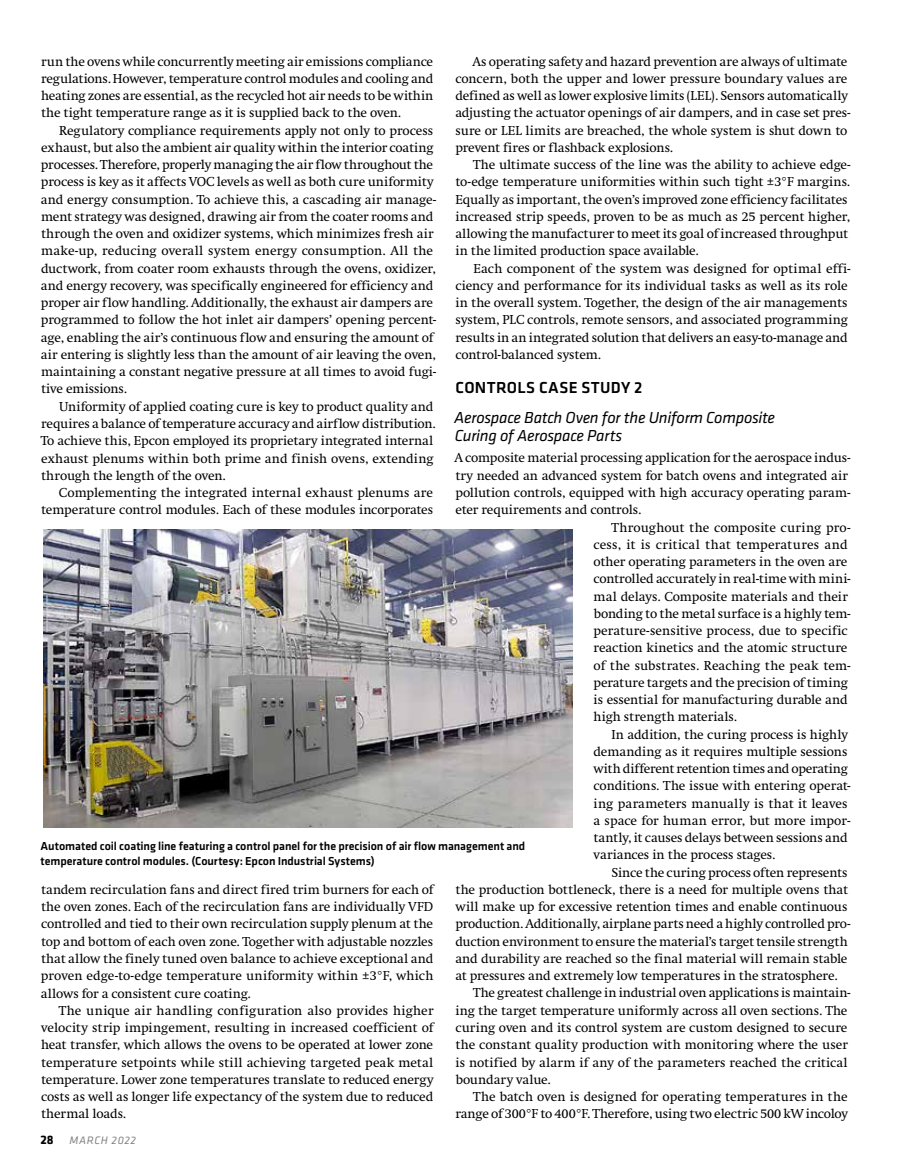
<style>
.page{position:relative;width:905px;height:1175px;background:#fff}
.page>*{position:absolute;margin:0;border:0;box-sizing:border-box;transform-origin:0 0}
.t1{font:italic 16.5px/17.2px "Klavika Basic";letter-spacing:-.015em;color:#000}
.t2{font:500 16.5px "Klavika Basic";letter-spacing:.02em;color:#000}
.t3{font:13.5px/17.2px "Swift";letter-spacing:-.005em;color:#000}
.t4{font:13.5px "Swift";letter-spacing:.015em;color:#000}
.t5{font:500 12px/15px "Klavika Basic";letter-spacing:-.005em;color:#000}
.t6{font:italic 11.25px "Klavika Basic";letter-spacing:.055em;color:#808285}
.s1{font-weight:700;font-style:normal;font-size:12.75px;color:#000}
</style>
<div class="page">
<img style="left:43px;top:530px;width:529px;height:297px">
<p class="t3" style="left:41px;top:53px;width:394px;text-align:justify">run the ovens while concurrently meeting air emissions compliance regulations. However, temperature control modules and cooling and heating zones are essential, as the recycled hot air needs to be within the tight temperature range as it is supplied back to the oven.</p>
<p class="t3" style="left:41px;top:122px;width:396px;text-indent:18px">Regulatory compliance requirements apply not only to process exhaust, but also the ambient air quality within the interior coating processes. Therefore, properly managing the air flow throughout the process is key as it affects VOC levels as well as both cure uniformity and energy consumption. To achieve this, a cascading air manage&shy;ment strategy was designed, drawing air from the coater rooms and through the oven and oxidizer systems, which minimizes fresh air make-up, reducing overall system energy consumption. All the ductwork, from coater room exhausts through the ovens, oxidizer, and energy recovery, was specifically engineered for efficiency and proper air flow handling. Additionally, the exhaust air dampers are programmed to follow the hot inlet air dampers’ opening percent&shy;age, enabling the air’s continuous flow and ensuring the amount of air entering is slightly less than the amount of air leaving the oven, maintaining a constant negative pressure at all times to avoid fugi&shy;tive emissions.</p>
<p class="t3" style="left:41px;top:398px;width:396px;text-indent:18px">Uniformity of applied coating cure is key to product quality and requires a balance of temperature accuracy and airflow distribution.<br>To achieve this, Epcon employed its proprietary integrated internal exhaust plenums within both prime and finish ovens, extending through the length of the oven.</p>
<p class="t3" style="left:41px;top:484px;width:393px;text-align:right">Complementing the integrated internal exhaust plenums are temperature control modules. Each of these modules incorporates</p>
<p class="t3" style="left:455px;top:53px;width:396px;text-indent:17px">As operating safety and hazard prevention are always of ultimate concern, both the upper and lower pressure boundary values are defined as well as lower explosive limits (LEL). Sensors automatically adjusting the actuator openings of air dampers, and in case set pres&shy;sure or LEL limits are breached, the whole system is shut down to prevent fires or flashback explosions.</p>
<p class="t3" style="left:455px;top:156px;width:396px;text-indent:18px">The ultimate success of the line was the ability to achieve edge&shy;to-edge temperature uniformities within such tight ±3°F margins.<br>Equally as important, the oven’s improved zone efficiency facilitates increased strip speeds, proven to be as much as 25 percent higher, allowing the manufacturer to meet its goal of increased throughput in the limited production space available.</p>
<p class="t3" style="left:455px;top:260px;width:396px;text-indent:18px">Each component of the system was designed for optimal effi&shy;ciency and performance for its individual tasks as well as its role in the overall system. Together, the design of the air managements system, PLC controls, remote sensors, and associated programming results in an integrated solution that delivers an easy-to-manage and control-balanced system.</p>
<p class="t2" style="left:455px;top:377px;width:188px">CONTROLS CASE STUDY 2</p>
<p class="t1" style="left:454px;top:409px;width:322px">Aerospace Batch Oven for the Uniform Composite<br>Curing of Aerospace Parts</p>
<p class="t3" style="left:454px;top:450px;width:397px">A composite material processing application for the aerospace indus-</p>
<p class="t3" style="left:455px;top:467px;width:394px">try needed an advanced system for batch ovens and integrated air</p>
<p class="t3" style="left:455px;top:484px;width:396px">pollution controls, equipped with high accuracy operating param-</p>
<p class="t3" style="left:455px;top:501px;width:187px">eter requirements and controls.</p>
<p class="t3" style="left:611px;top:519px;width:240px">Throughout the composite curing pro-</p>
<p class="t4" style="left:593px;top:537px;width:256px">cess, it is critical that temperatures and</p>
<p class="t3" style="left:593px;top:553px;width:255px">other operating parameters in the oven are</p>
<p class="t3" style="left:593px;top:570px;width:258px">controlled accurately in real-time with mini-</p>
<p class="t3" style="left:593px;top:588px;width:256px">mal delays. Composite materials and their</p>
<p class="t3" style="left:593px;top:605px;width:258px">bonding to the metal surface is a highly tem-</p>
<p class="t3" style="left:593px;top:622px;width:256px">perature-sensitive process, due to specific</p>
<p class="t3" style="left:593px;top:639px;width:255px">reaction kinetics and the atomic structure</p>
<p class="t3" style="left:593px;top:657px;width:258px">of the substrates. Reaching the peak tem-</p>
<p class="t3" style="left:593px;top:674px;width:256px">perature targets and the precision of timing</p>
<p class="t3" style="left:593px;top:691px;width:256px">is essential for manufacturing durable and</p>
<p class="t3" style="left:593px;top:708px;width:145px">high strength materials.</p>
<p class="t3" style="left:611px;top:726px;width:238px">In addition, the curing process is highly</p>
<p class="t3" style="left:593px;top:743px;width:255px">demanding as it requires multiple sessions</p>
<p class="t3" style="left:593px;top:760px;width:256px">with different retention times and operating</p>
<p class="t3" style="left:593px;top:777px;width:258px">conditions. The issue with entering operat-</p>
<p class="t3" style="left:593px;top:795px;width:255px">ing parameters manually is that it leaves</p>
<p class="t3" style="left:593px;top:812px;width:258px">a space for human error, but more impor-</p>
<p class="t3" style="left:593px;top:829px;width:256px">tantly, it causes delays between sessions and</p>
<p class="t3" style="left:593px;top:846px;width:183px">variances in the process stages.</p>
<p class="t3" style="left:611px;top:864px;width:237px">Since the curing process often represents</p>
<p class="t3" style="left:455px;top:881px;width:394px">the production bottleneck, there is a need for multiple ovens that</p>
<p class="t3" style="left:455px;top:898px;width:393px">will make up for excessive retention times and enable continuous</p>
<p class="t3" style="left:455px;top:915px;width:396px">production. Additionally, airplane parts need a highly controlled pro-</p>
<p class="t3" style="left:455px;top:933px;width:394px">duction environment to ensure the material’s target tensile strength</p>
<p class="t3" style="left:455px;top:950px;width:393px">and durability are reached so the final material will remain stable</p>
<p class="t3" style="left:455px;top:967px;width:383px">at pressures and extremely low temperatures in the stratosphere.</p>
<p class="t3" style="left:473px;top:984px;width:378px">The greatest challenge in industrial oven applications is maintain-</p>
<p class="t3" style="left:455px;top:1002px;width:393px">ing the target temperature uniformly across all oven sections. The</p>
<p class="t3" style="left:455px;top:1019px;width:393px">curing oven and its control system are custom designed to secure</p>
<p class="t3" style="left:455px;top:1036px;width:394px">the constant quality production with monitoring where the user</p>
<p class="t3" style="left:455px;top:1053px;width:394px">is notified by alarm if any of the parameters reached the critical</p>
<p class="t3" style="left:455px;top:1071px;width:96px">boundary value.</p>
<p class="t3" style="left:473px;top:1088px;width:376px">The batch oven is designed for operating temperatures in the</p>
<p class="t3" style="left:455px;top:1105px;width:394px">range of 300°F to 400°F. Therefore, using two electric 500 kW incoloy</p>
<p class="t5" style="left:40px;top:838px;width:486px">Automated coil coating line featuring a control panel for the precision of air flow management and temperature control modules. (Courtesy: Epcon Industrial Systems)</p>
<p class="t3" style="left:41px;top:881px;width:394px;text-align:justify">tandem recirculation fans and direct fired trim burners for each of the oven zones. Each of the recirculation fans are individually VFD controlled and tied to their own recirculation supply plenum at the top and bottom of each oven zone. Together with adjustable nozzles that allow the finely tuned oven balance to achieve exceptional and proven edge-to-edge temperature uniformity within ±3°F, which allows for a consistent cure coating.</p>
<p class="t3" style="left:41px;top:1002px;width:394px;text-align:justify;text-indent:18px">The unique air handling configuration also provides higher velocity strip impingement, resulting in increased coefficient of heat transfer, which allows the ovens to be operated at lower zone temperature setpoints while still achieving targeted peak metal temperature. Lower zone temperatures translate to reduced energy costs as well as longer life expectancy of the system due to reduced thermal loads.</p>
<p class="t6" style="left:40px;top:1133px;width:97px"><span class="s1">28</span> MARCH 2022</p>
</div>
